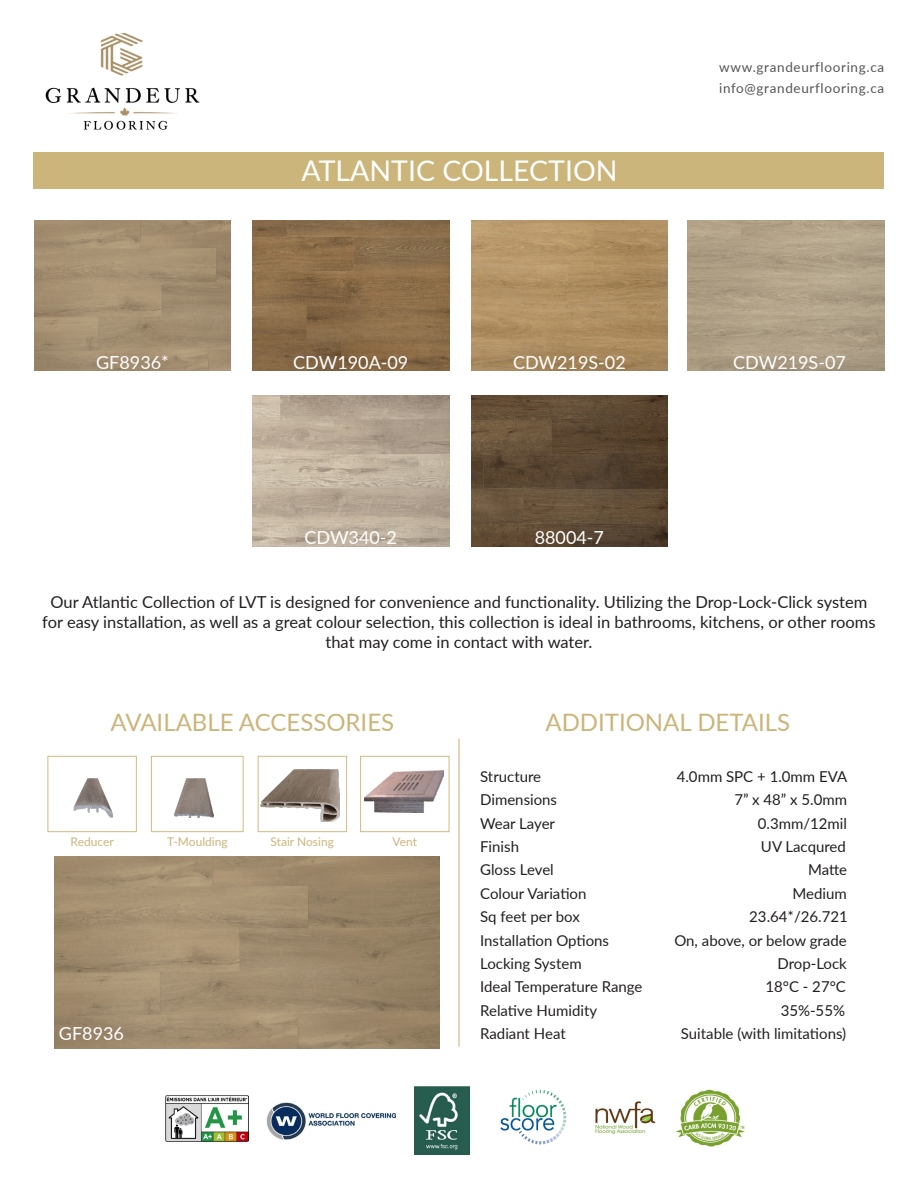
<style>
.page{position:relative;width:918px;height:1188px;background:#fff}
.page>*{position:absolute;margin:0;border:0;box-sizing:border-box;transform-origin:0 0}
.t1{font:28.5px "Lato";color:#fff}
.t2{font:24px "Lato";color:#ccb57a}
.t3{font:18px "Lato";color:#fff}
.t4{font:16.5px/19.8px "Lato";color:#231f20;text-align:center}
.t5{font:15px "Lato";color:#231f20}
.t6{font:13.5px "Lato";letter-spacing:.05em;color:#575456}
.t7{font:12px "Lato";color:#cdb57c}
</style>
<div class="page">
<div style="left:34px;top:152px;width:850px;height:37px;background:#ccb57b"></div>
<img style="left:54px;top:856px;width:386px;height:192px">
<img style="left:45px;top:34px;width:155px;height:96px">
<hr style="left:458px;top:739px;width:2px;height:308px;background:#cdb57c">
<img style="left:166px;top:1095px;width:82px;height:47px">
<img style="left:266px;top:1102px;width:130px;height:38px">
<img style="left:500px;top:1089px;width:67px;height:56px">
<img style="left:595px;top:1101px;width:61px;height:34px">
<img style="left:676px;top:1089px;width:69px;height:58px">
<img style="left:414px;top:1087px;width:56px;height:67px">
<img style="left:34px;top:220px;width:197px;height:151px">
<img style="left:471px;top:220px;width:197px;height:151px">
<img style="left:252px;top:220px;width:197px;height:151px">
<img style="left:252px;top:396px;width:197px;height:151px">
<img style="left:471px;top:396px;width:197px;height:151px">
<img style="left:73px;top:779px;width:40px;height:38px">
<div style="left:48px;top:756px;width:89px;height:76px;border:1px solid #d3ba7f"></div>
<img style="left:261px;top:770px;width:78px;height:52px">
<div style="left:258px;top:756px;width:89px;height:76px;border:1px solid #d3ba7f"></div>
<img style="left:174px;top:779px;width:40px;height:38px">
<div style="left:151px;top:756px;width:93px;height:76px;border:1px solid #d3ba7f"></div>
<img style="left:365px;top:771px;width:78px;height:41px">
<div style="left:360px;top:756px;width:89px;height:76px;border:1px solid #d3ba7f"></div>
<p class="t1" style="left:302px;top:150px;width:318px">ATLANTIC COLLECTION</p>
<p class="t6" style="left:719px;top:57px;width:166px">www.grandeurflooring.ca</p>
<p class="t6" style="left:719px;top:78px;width:167px">info@grandeurflooring.ca</p>
<p class="t3" style="left:96px;top:349px;width:74px">GF8936*</p>
<p class="t3" style="left:293px;top:349px;width:117px">CDW190A-09</p>
<p class="t3" style="left:513px;top:349px;width:114px">CDW219S-02</p>
<p class="t3" style="left:733px;top:349px;width:114px">CDW219S-07</p>
<p class="t3" style="left:305px;top:525px;width:94px">CDW340-2</p>
<p class="t3" style="left:535px;top:525px;width:71px">88004-7</p>
<p class="t4" style="left:42px;top:592px;width:835px">Our Atlantic Collection of LVT is designed for convenience and functionality. Utilizing the Drop-Lock-Click system for easy installation, as well as a great colour selection, this collection is ideal in bathrooms, kitchens, or other rooms that may come in contact with water.</p>
<p class="t2" style="left:111px;top:705px;width:285px">AVAILABLE ACCESSORIES</p>
<p class="t2" style="left:545px;top:705px;width:246px">ADDITIONAL DETAILS</p>
<p class="t7" style="left:71px;top:833px;width:45px">Reducer</p>
<p class="t7" style="left:167px;top:833px;width:62px">T-Moulding</p>
<p class="t7" style="left:271px;top:833px;width:65px">Stair Nosing</p>
<p class="t7" style="left:393px;top:833px;width:26px">Vent</p>
<p class="t3" style="left:59px;top:1020px;width:67px">GF8936</p>
<p class="t5" style="left:480px;top:766px;width:62px">Structure</p>
<p class="t5" style="left:677px;top:766px;width:172px">4.0mm SPC + 1.0mm EVA</p>
<p class="t5" style="left:480px;top:789px;width:78px">Dimensions</p>
<p class="t5" style="left:734px;top:789px;width:114px">7” x 48” x 5.0mm</p>
<p class="t5" style="left:480px;top:812px;width:76px">Wear Layer</p>
<p class="t5" style="left:758px;top:812px;width:91px">0.3mm/12mil</p>
<p class="t5" style="left:480px;top:836px;width:40px">Finish</p>
<p class="t5" style="left:761px;top:836px;width:86px">UV Lacqured</p>
<p class="t5" style="left:480px;top:859px;width:75px">Gloss Level</p>
<p class="t5" style="left:808px;top:859px;width:41px">Matte</p>
<p class="t5" style="left:480px;top:883px;width:108px">Colour Variation</p>
<p class="t5" style="left:792px;top:883px;width:56px">Medium</p>
<p class="t5" style="left:480px;top:906px;width:101px">Sq feet per box</p>
<p class="t5" style="left:749px;top:906px;width:100px">23.64*/26.721</p>
<p class="t5" style="left:480px;top:929px;width:130px">Installation Options</p>
<p class="t5" style="left:674px;top:929px;width:174px">On, above, or below grade</p>
<p class="t5" style="left:480px;top:953px;width:103px">Locking System</p>
<p class="t5" style="left:778px;top:953px;width:71px">Drop-Lock</p>
<p class="t5" style="left:480px;top:976px;width:164px">Ideal Temperature Range</p>
<p class="t5" style="left:765px;top:976px;width:82px">18°C - 27°C</p>
<p class="t5" style="left:480px;top:1000px;width:118px">Relative Humidity</p>
<p class="t5" style="left:781px;top:1000px;width:66px">35%-55%</p>
<p class="t5" style="left:480px;top:1023px;width:87px">Radiant Heat</p>
<p class="t5" style="left:681px;top:1023px;width:167px">Suitable (with limitations)</p>
</div>
